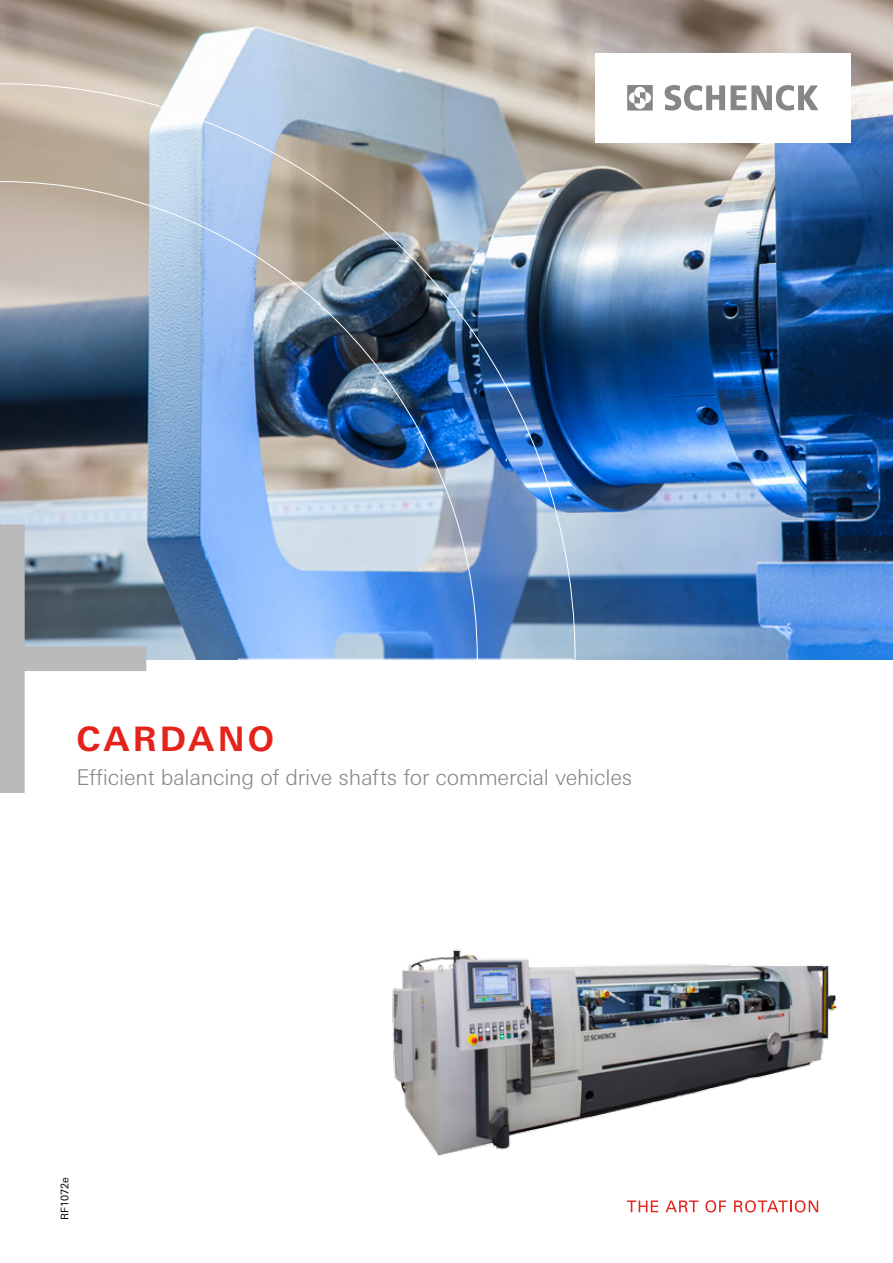
<style>
.page{position:relative;width:893px;height:1263px;background:#fff}
.page>*{position:absolute;margin:0;border:0;box-sizing:border-box;transform-origin:0 0}
.t1{font:700 33.75px "Univers Next W1 G";letter-spacing:.09em;color:#e5231b}
.t2{font:300 21.75px "Univers Next W1 G";letter-spacing:-.01em;color:#878787}
.t3{font:10.5px "Univers Next W1 G";color:#000}
</style>
<div class="page">
<img style="left:0;top:0;width:893px;height:659px">
<img style="left:0;top:83px;width:576px;height:576px">
<div style="left:595px;top:53px;width:255px;height:89px;background:#fff"></div>
<svg style="left:665px;top:85px;width:60px;height:26px"></svg>
<svg style="left:731px;top:85px;width:88px;height:26px"></svg>
<svg style="left:627px;top:85px;width:26px;height:26px"></svg>
<svg style="left:627px;top:1200px;width:31px;height:12px"></svg>
<svg style="left:665px;top:1200px;width:33px;height:12px"></svg>
<svg style="left:705px;top:1200px;width:21px;height:12px"></svg>
<svg style="left:734px;top:1200px;width:84px;height:12px"></svg>
<div style="left:0;top:646px;width:146px;height:25px;background:#bababa"></div>
<div style="left:0;top:524px;width:25px;height:269px;background:#bababa"></div>
<img style="left:392px;top:949px;width:445px;height:208px">
<h1 class="t1" style="left:77px;top:719px;width:199px">CARDANO</h1>
<p class="t2" style="left:77px;top:765px;width:557px">Efficient balancing of drive shafts for commercial vehicles</p>
<p class="t3" style="left:59px;top:1220px;width:45px;rotate:-90deg">RF1072e</p>
</div>
